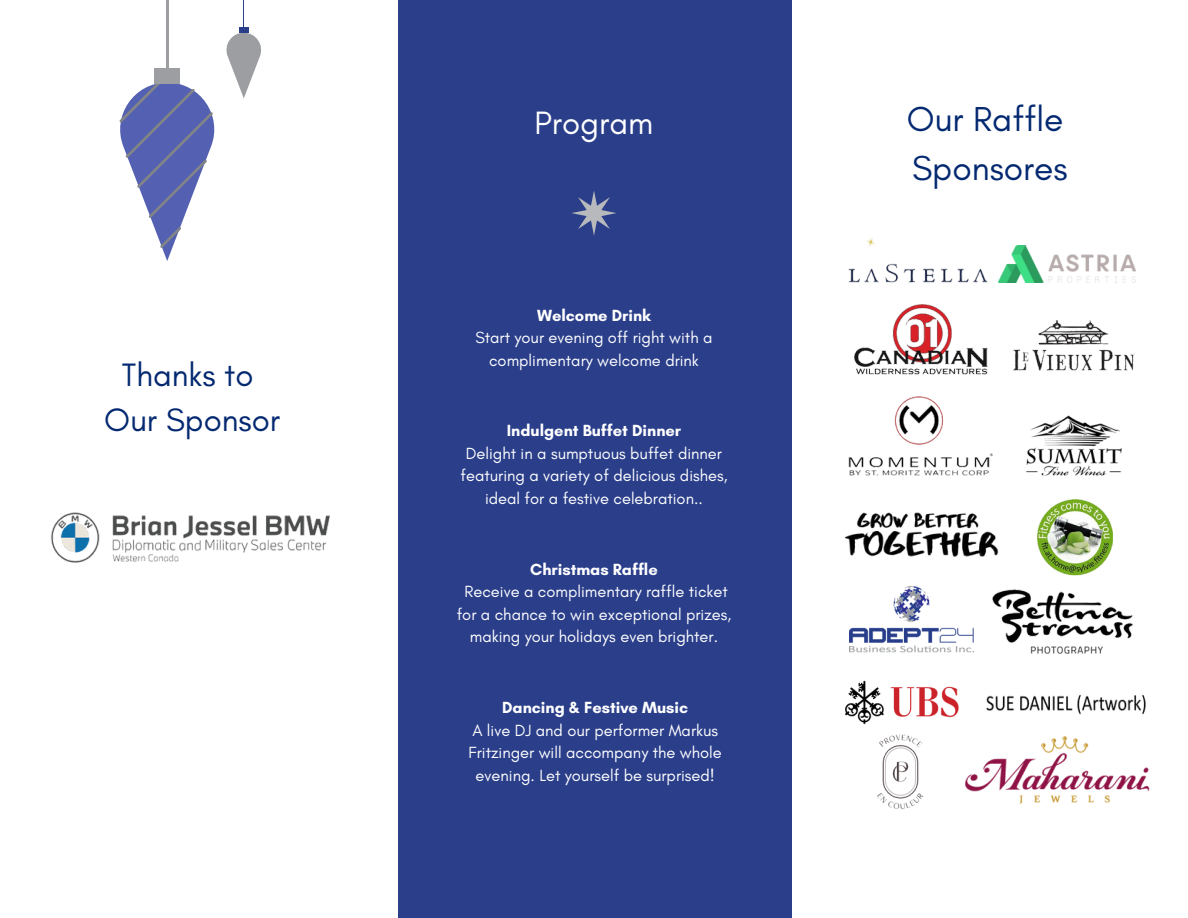
<style>
.page{position:relative;width:1188px;height:918px;background:#fff}
.page>*{position:absolute;margin:0;border:0;box-sizing:border-box;transform-origin:0 0}
.t1{font:35.25px/48.8px "Glacial Indifference";color:#042971}
.t2{font:33px/45.5px "Glacial Indifference";color:#042971;text-align:center}
.t3{font:33px "Glacial Indifference";color:#fff}
.t4{font:16.5px/22.5px "Glacial Indifference";color:#fff;text-align:center}
.t5{font:700 16.5px "Glacial Indifference";color:#fff}
</style>
<div class="page">
<div style="left:398px;top:0;width:394px;height:918px;background:#2a3e8a"></div>
<svg style="left:572px;top:191px;width:44px;height:44px"></svg>
<hr style="left:166px;top:0;width:3px;height:78px;background:#9c9ea1">
<img style="left:855px;top:305px;width:132px;height:70px">
<img style="left:849px;top:396px;width:144px;height:80px">
<img style="left:987px;top:695px;width:159px;height:20px">
<img style="left:966px;top:736px;width:183px;height:68px">
<img style="left:992px;top:589px;width:141px;height:65px">
<img style="left:1013px;top:320px;width:121px;height:51px">
<img style="left:1026px;top:415px;width:96px;height:61px">
<img style="left:849px;top:237px;width:139px;height:46px">
<img style="left:1036px;top:500px;width:77px;height:76px">
<img style="left:846px;top:512px;width:153px;height:45px">
<img style="left:850px;top:587px;width:124px;height:66px">
<img style="left:877px;top:734px;width:47px;height:75px">
<img style="left:51px;top:512px;width:279px;height:51px">
<svg style="left:119px;top:33px;width:143px;height:228px"></svg>
<div style="left:239px;top:28px;width:9px;height:5px;background:#2a3e8a"></div>
<hr style="left:243px;top:0;width:1px;height:31px;background:#2a3e8a">
<img style="left:999px;top:245px;width:137px;height:37px">
<img style="left:845px;top:680px;width:114px;height:45px">
<p class="t2" style="left:104px;top:352px;width:177px">Thanks to<br>Our Sponsor</p>
<p class="t3" style="left:535px;top:103px;width:120px">Program</p>
<h1 class="t5" style="left:537px;top:305px;width:115px">Welcome Drink</h1>
<p class="t4" style="left:475px;top:326px;width:239px">Start your evening off right with a complimentary welcome drink</p>
<h1 class="t5" style="left:507px;top:421px;width:176px">Indulgent Buffet Dinner</h1>
<p class="t4" style="left:460px;top:442px;width:269px">Delight in a sumptuous buffet dinner featuring a variety of delicious dishes, ideal for a festive celebration..</p>
<p class="t5" style="left:530px;top:559px;width:129px">Christmas Raffle</p>
<p class="t4" style="left:457px;top:580px;width:276px">Receive a complimentary raffle ticket for a chance to win exceptional prizes, making your holidays even brighter.</p>
<p class="t5" style="left:502px;top:698px;width:188px">Dancing &amp; Festive Music</p>
<p class="t4" style="left:469px;top:719px;width:255px">A live DJ and our performer Markus<br>Fritzinger will accompany the whole evening. Let yourself be surprised!</p>
<p class="t1" style="left:907px;top:94px;width:162px">Our Raffle<br>Sponsores</p>
</div>
